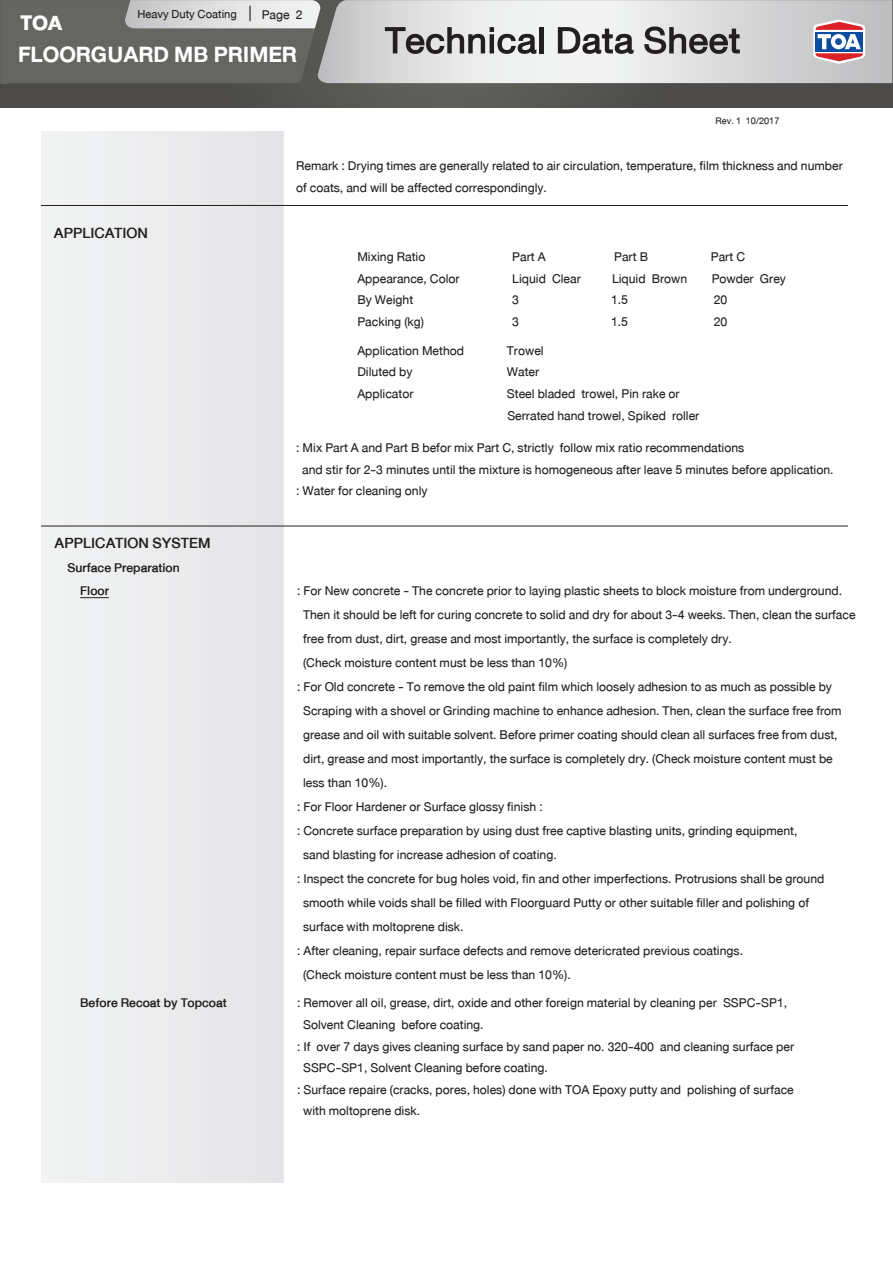
<style>
.page{position:relative;width:893px;height:1263px;background:#fff}
.page>*{position:absolute;margin:0;border:0;box-sizing:border-box;transform-origin:0 0}
.t1{font:500 54px "DB Helvethaica X";color:#231f20}
.t2{font:700 31.5px "DB Helvethaica X";color:#fff}
.t3{font:900 29.25px "DB Helvethaica X";color:#fff}
.t4{font:500 21px "DB Helvethaica X";color:#231f20}
.t5{font:18px/21.6px "DB Helvethaica X";color:#231f20}
.t6{font:500 18px/23.7px "DB Helvethaica X";color:#231f20}
.t7{font:16.5px "DB Helvethaica X";color:#231f20}
.t8{font:13.5px "DB Helvethaica X";color:#231f20}
</style>
<div class="page">
<img style="left:0;top:83px;width:892px;height:24px">
<img style="left:321px;top:0;width:571px;height:83px">
<svg style="left:813px;top:20px;width:52px;height:44px"></svg>
<svg style="left:0;top:0;width:321px;height:83px;background:#7d7d7b"></svg>
<div style="left:2px;top:1px;width:6px;height:83px;background:#656562"></div>
<svg style="left:80px;top:597px;width:29px;height:1px"></svg>
<hr style="left:41px;top:526px;width:807px;height:1px;background:#231f20">
<hr style="left:41px;top:205px;width:807px;height:1px;background:#231f20">
<h3 class="t3" style="left:21px;top:6px;width:43px">TOA</h3>
<p class="t7" style="left:137px;top:5px;width:101px">Heavy Duty Coating</p>
<p class="t5" style="left:262px;top:3px;width:42px">Page 2</p>
<h2 class="t2" style="left:18px;top:36px;width:280px">FLOORGUARD MB PRIMER</h2>
<h1 class="t1" style="left:384px;top:10px;width:358px">Technical Data Sheet</h1>
<p class="t8" style="left:716px;top:113px;width:65px">Rev. 1 10/2017</p>
<p class="t4" style="left:54px;top:221px;width:96px">APPLICATION</p>
<p class="t4" style="left:55px;top:531px;width:157px">APPLICATION SYSTEM</p>
<p class="t6" style="left:80px;top:556px;width:101px;text-indent:-13px">Surface Preparation<br>Floor</p>
<p class="t5" style="left:296px;top:155px;width:548px">Remark : Drying times are generally related to air circulation, temperature, film thickness and number of coats, and will be affected correspondingly.</p>
<p class="t5" style="left:357px;top:246px;width:104px">Mixing Ratio<br>Appearance, Color<br>By Weight<br>Packing (kg)</p>
<p class="t5" style="left:512px;top:246px;width:35px">Part A</p>
<p class="t5" style="left:614px;top:246px;width:35px">Part B</p>
<p class="t5" style="left:711px;top:246px;width:36px">Part C</p>
<p class="t5" style="left:512px;top:268px;width:70px">Liquid Clear</p>
<p class="t5" style="left:612px;top:268px;width:77px">Liquid Brown</p>
<p class="t5" style="left:712px;top:268px;width:76px">Powder Grey</p>
<p class="t5" style="left:512px;top:289px;width:8px">3</p>
<p class="t5" style="left:611px;top:289px;width:18px">1.5</p>
<p class="t5" style="left:714px;top:289px;width:15px">20</p>
<p class="t5" style="left:512px;top:311px;width:8px">3</p>
<p class="t5" style="left:611px;top:311px;width:18px">1.5</p>
<p class="t5" style="left:714px;top:311px;width:15px">20</p>
<p class="t5" style="left:357px;top:340px;width:108px">Application Method</p>
<p class="t5" style="left:507px;top:340px;width:38px">Trowel</p>
<p class="t5" style="left:357px;top:361px;width:57px">Diluted by</p>
<p class="t5" style="left:507px;top:361px;width:34px">Water</p>
<p class="t5" style="left:357px;top:383px;width:58px">Applicator</p>
<p class="t5" style="left:507px;top:383px;width:194px">Steel bladed trowel, Pin rake or<br>Serrated hand trowel, Spiked roller</p>
<p class="t5" style="left:296px;top:437px;width:450px">: Mix Part A and Part B befor mix Part C, strictly follow mix ratio recommendations</p>
<p class="t5" style="left:302px;top:459px;width:533px">and stir for 2-3 minutes until the mixture is homogeneous after leave 5 minutes before application.</p>
<p class="t5" style="left:296px;top:480px;width:133px">: Water for cleaning only</p>
<p class="t5" style="left:297px;top:580px;width:547px">: For New concrete - The concrete prior to laying plastic sheets to block moisture from underground.</p>
<p class="t5" style="left:303px;top:604px;width:554px">Then it should be left for curing concrete to solid and dry for about 3-4 weeks. Then, clean the surface</p>
<p class="t5" style="left:303px;top:628px;width:430px">free from dust, dirt, grease and most importantly, the surface is completely dry.</p>
<p class="t5" style="left:303px;top:652px;width:266px">(Check moisture content must be less than 10%)</p>
<p class="t5" style="left:297px;top:676px;width:536px">: For Old concrete - To remove the old paint film which loosely adhesion to as much as possible by</p>
<p class="t5" style="left:303px;top:700px;width:540px">Scraping with a shovel or Grinding machine to enhance adhesion. Then, clean the surface free from</p>
<p class="t5" style="left:303px;top:724px;width:536px">grease and oil with suitable solvent. Before primer coating should clean all surfaces free from dust,</p>
<p class="t5" style="left:303px;top:748px;width:531px">dirt, grease and most importantly, the surface is completely dry. (Check moisture content must be</p>
<p class="t5" style="left:303px;top:772px;width:86px">less than 10%).</p>
<p class="t5" style="left:297px;top:796px;width:247px">: For Floor Hardener or Surface glossy finish :</p>
<p class="t5" style="left:297px;top:820px;width:502px">: Concrete surface preparation by using dust free captive blasting units, grinding equipment,</p>
<p class="t5" style="left:303px;top:844px;width:255px">sand blasting for increase adhesion of coating.</p>
<p class="t5" style="left:297px;top:868px;width:529px">: Inspect the concrete for bug holes void, fin and other imperfections. Protrusions shall be ground</p>
<p class="t5" style="left:303px;top:892px;width:507px">smooth while voids shall be filled with Floorguard Putty or other suitable filler and polishing of</p>
<p class="t5" style="left:303px;top:916px;width:162px">surface with moltoprene disk.</p>
<p class="t5" style="left:297px;top:940px;width:448px">: After cleaning, repair surface defects and remove detericrated previous coatings.</p>
<p class="t5" style="left:303px;top:964px;width:269px">(Check moisture content must be less than 10%).</p>
<p class="t6" style="left:80px;top:991px;width:148px">Before Recoat by Topcoat</p>
<p class="t5" style="left:297px;top:992px;width:492px">: Remover all oil, grease, dirt, oxide and other foreign material by cleaning per SSPC-SP1,</p>
<p class="t5" style="left:303px;top:1014px;width:182px">Solvent Cleaning before coating.</p>
<p class="t5" style="left:297px;top:1035px;width:499px">: If over 7 days gives cleaning surface by sand paper no. 320-400 and cleaning surface per</p>
<p class="t5" style="left:303px;top:1057px;width:246px">SSPC-SP1, Solvent Cleaning before coating.</p>
<p class="t5" style="left:297px;top:1079px;width:498px">: Surface repaire (cracks, pores, holes) done with TOA Epoxy putty and polishing of surface</p>
<p class="t5" style="left:303px;top:1100px;width:118px">with moltoprene disk.</p>
</div>
